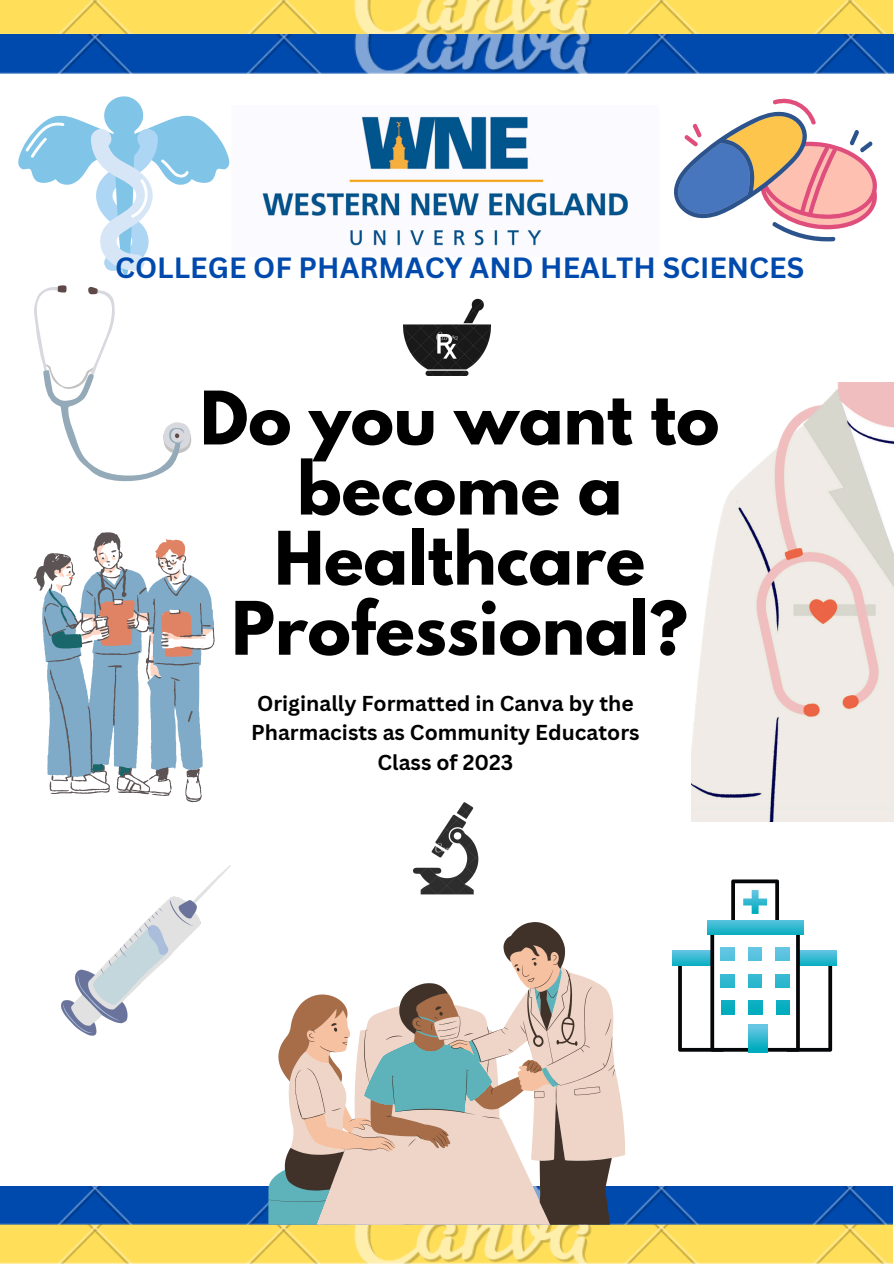
<style>
.page{position:relative;width:894px;height:1264px;background:#fff}
.page>*{position:absolute;margin:0;border:0;box-sizing:border-box;transform-origin:0 0}
.t1{font:700 65.25px/70.1px "League Spartan";color:#000;text-align:center}
.t2{font:700 28.5px "Canva Sans";color:#004aad}
.t3{font:700 21px/29.2px "Canva Sans";color:#000;text-align:center}
</style>
<div class="page">
<img style="left:262px;top:116px;width:366px;height:130px">
<img style="left:0;top:0;width:893px;height:73px">
<img style="left:0;top:1186px;width:892px;height:76px">
<svg style="left:672px;top:950px;width:164px;height:15px"></svg>
<div style="left:748px;top:1024px;width:19px;height:28px;background:#00acbd"></div>
<svg style="left:678px;top:879px;width:153px;height:172px"></svg>
<img style="left:61px;top:865px;width:169px;height:170px">
<img style="left:691px;top:382px;width:202px;height:439px">
<svg style="left:18px;top:96px;width:211px;height:386px"></svg>
<svg style="left:34px;top:532px;width:181px;height:270px"></svg>
<svg style="left:614px;top:1064px;width:11px;height:160px"></svg>
<svg style="left:268px;top:922px;width:346px;height:302px"></svg>
<svg style="left:674px;top:98px;width:203px;height:144px"></svg>
<img style="left:414px;top:802px;width:65px;height:92px">
<img style="left:404px;top:298px;width:86px;height:78px">
<p class="t2" style="left:115px;top:247px;width:690px">COLLEGE OF PHARMACY AND HEALTH SCIENCES</p>
<p class="t1" style="left:200px;top:391px;width:520px">Do you want to become a</p>
<h2 class="t1" style="left:231px;top:531px;width:458px">Healthcare<br>Professional?</h2>
<p class="t3" style="left:251px;top:688px;width:390px">Originally Formatted in Canva by the<br>Pharmacists as Community Educators<br>Class of 2023</p>
</div>
